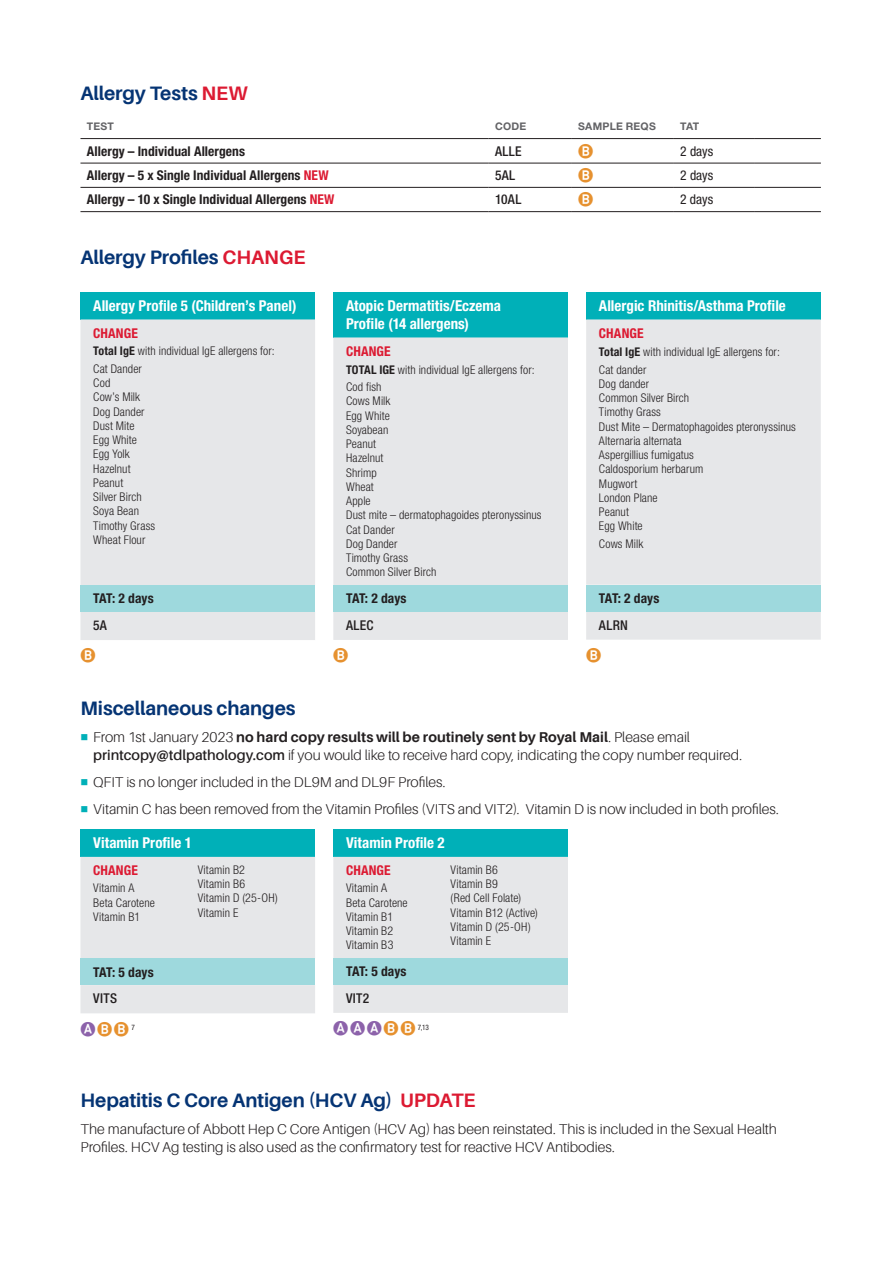
<style>
.page{position:relative;width:893px;height:1263px;background:#fff}
.page>*{position:absolute;margin:0;border:0;box-sizing:border-box;transform-origin:0 0}
.t1{font:700 19.5px "Aileron";letter-spacing:-.005em;color:#053474}
.t2{font:700 condensed 15px/18px "Helvetica Neue LT Std";color:#fff}
.t3{font:300 14.25px/18px "Aileron";letter-spacing:-.005em;color:#231f20}
.t4{font:700 condensed 13.5px "Helvetica Neue LT Std";letter-spacing:.005em;color:#231f20}
.t5{font:700 condensed 13.5px "Helvetica Neue LT Std";letter-spacing:.01em;color:#dc1a32}
.t6{font:500 condensed 13.5px "Helvetica Neue LT Std";letter-spacing:.025em;color:#231f20}
.t7{font:condensed 13.5px "Helvetica Neue LT Std";letter-spacing:.005em;color:#231f20}
.t8{font:700 13.5px "News Gothic BTDOTS";color:#e6912f}
.t9{font:300 condensed 12px/14.2px "Helvetica Neue LT Std";letter-spacing:.01em;color:#231f20}
.t10{font:700 10.5px "Helvetica Neue LT Std";letter-spacing:.02em;color:#636366}
.t11{font:condensed 7.5px "Helvetica Neue LT Std";color:#231f20;scale:.96 1}
.s1{color:#dc1a32}
.s2{font-weight:700}
.s3{font-weight:600}
.s4{color:#8c62aa}
.s5{font-family:"News Gothic BTDOTS";font-weight:700;font-stretch:normal;font-size:13.5px;color:#8c62aa}
.s6{font-family:"News Gothic BTDOTS";font-weight:700;font-stretch:normal;font-size:13.5px;color:#e6912f}
</style>
<div class="page">
<hr style="left:80px;top:138px;width:409px;height:1px;background:#231f20">
<hr style="left:489px;top:138px;width:83px;height:1px;background:#231f20">
<hr style="left:572px;top:138px;width:102px;height:1px;background:#231f20">
<hr style="left:674px;top:138px;width:81px;height:1px;background:#231f20">
<hr style="left:755px;top:138px;width:66px;height:1px;background:#231f20">
<hr style="left:80px;top:163px;width:409px;height:1px;background:#231f20">
<hr style="left:489px;top:163px;width:83px;height:1px;background:#231f20">
<hr style="left:572px;top:163px;width:102px;height:1px;background:#231f20">
<hr style="left:674px;top:163px;width:81px;height:1px;background:#231f20">
<hr style="left:755px;top:163px;width:66px;height:1px;background:#231f20">
<hr style="left:80px;top:187px;width:409px;height:1px;background:#231f20">
<hr style="left:489px;top:187px;width:83px;height:1px;background:#231f20">
<hr style="left:572px;top:187px;width:102px;height:1px;background:#231f20">
<hr style="left:674px;top:187px;width:81px;height:1px;background:#231f20">
<hr style="left:755px;top:187px;width:66px;height:1px;background:#231f20">
<hr style="left:80px;top:211px;width:409px;height:1px;background:#231f20">
<hr style="left:489px;top:211px;width:83px;height:1px;background:#231f20">
<hr style="left:572px;top:211px;width:102px;height:1px;background:#231f20">
<hr style="left:674px;top:211px;width:81px;height:1px;background:#231f20">
<hr style="left:755px;top:211px;width:66px;height:1px;background:#231f20">
<div style="left:80px;top:292px;width:235px;height:27px;background:#00b0b8"></div>
<div style="left:80px;top:319px;width:235px;height:321px;background:#e6e7e9"></div>
<div style="left:80px;top:585px;width:235px;height:27px;background:#9ed9dd"></div>
<div style="left:93px;top:364px;width:209px;height:180px;background:#e6e7e9"></div>
<div style="left:333px;top:292px;width:235px;height:45px;background:#00b0b8"></div>
<div style="left:333px;top:337px;width:235px;height:303px;background:#e6e7e9"></div>
<div style="left:333px;top:585px;width:235px;height:27px;background:#9ed9dd"></div>
<div style="left:586px;top:292px;width:235px;height:27px;background:#00b0b8"></div>
<div style="left:586px;top:319px;width:235px;height:321px;background:#e6e7e9"></div>
<div style="left:586px;top:585px;width:235px;height:26px;background:#9ed9dd"></div>
<div style="left:80px;top:829px;width:235px;height:28px;background:#00b0b8"></div>
<svg style="left:80px;top:857px;width:235px;height:156px"></svg>
<div style="left:333px;top:829px;width:235px;height:28px;background:#00b0b8"></div>
<svg style="left:333px;top:857px;width:235px;height:156px"></svg>
<h1 class="t1" style="left:80px;top:82px;width:169px">Allergy Tests <span class="s1">NEW</span></h1>
<p class="t10" style="left:87px;top:120px;width:29px">TEST</p>
<p class="t10" style="left:495px;top:120px;width:33px">CODE</p>
<p class="t10" style="left:578px;top:120px;width:79px">SAMPLE REQS</p>
<p class="t10" style="left:680px;top:120px;width:21px">TAT</p>
<p class="t4" style="left:87px;top:143px;width:160px">Allergy – Individual Allergens</p>
<p class="t6" style="left:495px;top:143px;width:28px">ALLE</p>
<p class="t8" style="left:578px;top:143px;width:17px">B</p>
<p class="t7" style="left:680px;top:143px;width:35px">2 days</p>
<p class="t4" style="left:87px;top:167px;width:243px">Allergy – 5 x Single Individual Allergens <span class="s1">NEW</span></p>
<p class="t6" style="left:495px;top:167px;width:22px">5AL</p>
<p class="t8" style="left:578px;top:167px;width:17px">B</p>
<p class="t7" style="left:680px;top:167px;width:35px">2 days</p>
<p class="t4" style="left:87px;top:191px;width:249px">Allergy – 10 x Single Individual Allergens <span class="s1">NEW</span></p>
<p class="t6" style="left:495px;top:191px;width:28px">10AL</p>
<p class="t8" style="left:578px;top:191px;width:17px">B</p>
<p class="t7" style="left:680px;top:192px;width:35px">2 days</p>
<h1 class="t1" style="left:80px;top:246px;width:226px">Allergy Profiles <span class="s1">CHANGE</span></h1>
<p class="t2" style="left:93px;top:296px;width:205px">Allergy Profile 5 (Children’s Panel)</p>
<p class="t5" style="left:93px;top:325px;width:46px">CHANGE</p>
<p class="t9" style="left:93px;top:342px;width:183px;line-height:17.7px"><span class="s2">Total IgE</span> with individual IgE allergens for:<br>Cat Dander</p>
<p class="t9" style="left:93px;top:376px;width:64px">Cod<br>Cow’s Milk<br>Dog Dander<br>Dust Mite<br>Egg White<br>Egg Yolk<br>Hazelnut<br>Peanut<br>Silver Birch<br>Soya Bean<br>Timothy Grass<br>Wheat Flour</p>
<p class="t4" style="left:93px;top:590px;width:62px">TAT: 2 days</p>
<p class="t6" style="left:93px;top:617px;width:15px">5A</p>
<p class="t8" style="left:80px;top:647px;width:17px">B</p>
<p class="t2" style="left:346px;top:296px;width:157px">Atopic Dermatitis/Eczema<br>Profile (14 allergens)</p>
<p class="t5" style="left:346px;top:343px;width:46px">CHANGE</p>
<p class="t9" style="left:346px;top:361px;width:190px;line-height:17.4px"><span class="s2">TOTAL IGE</span> with individual IgE allergens for:<br>Cod fish</p>
<p class="t9" style="left:346px;top:394px;width:197px">Cows Milk<br>Egg White<br>Soyabean<br>Peanut<br>Hazelnut<br>Shrimp<br>Wheat<br>Apple<br>Dust mite – dermatophagoides pteronyssinus<br>Cat Dander<br>Dog Dander<br>Timothy Grass<br>Common Silver Birch</p>
<p class="t4" style="left:346px;top:590px;width:62px">TAT: 2 days</p>
<p class="t6" style="left:346px;top:617px;width:29px">ALEC</p>
<p class="t8" style="left:333px;top:647px;width:17px">B</p>
<p class="t2" style="left:599px;top:296px;width:188px">Allergic Rhinitis/Asthma Profile</p>
<p class="t5" style="left:599px;top:325px;width:46px">CHANGE</p>
<p class="t9" style="left:599px;top:343px;width:183px;line-height:17.4px"><span class="s2">Total IgE</span> with individual IgE allergens for:<br>Cat dander</p>
<p class="t9" style="left:599px;top:376px;width:198px">Dog dander<br>Common Silver Birch<br>Timothy Grass<br>Dust Mite – Dermatophagoides pteronyssinus<br>Alternaria alternata<br>Aspergillius fumigatus<br>Caldosporium herbarum<br>Mugwort<br>London Plane<br>Peanut<br>Egg White</p>
<p class="t9" style="left:599px;top:536px;width:46px">Cows Milk</p>
<p class="t4" style="left:599px;top:590px;width:62px">TAT: 2 days</p>
<p class="t6" style="left:599px;top:617px;width:30px">ALRN</p>
<p class="t8" style="left:586px;top:647px;width:17px">B</p>
<h1 class="t1" style="left:80px;top:697px;width:217px">Miscellaneous changes</h1>
<p class="t3" style="left:93px;top:728px;width:650px">From 1st January 2023 <span class="s2">no hard copy results will be routinely sent by Royal Mail</span>. Please email <span class="s3">printcopy@tdlpathology.com</span> if you would like to receive hard copy, indicating the copy number required.</p>
<p class="t3" style="left:93px;top:769px;width:687px;line-height:27px">QFIT is no longer included in the DL9M and DL9F Profiles.<br>Vitamin C has been removed from the Vitamin Profiles (VITS and VIT2). Vitamin D is now included in both profiles.</p>
<p class="t2" style="left:93px;top:834px;width:100px">Vitamin Profile 1</p>
<p class="t5" style="left:93px;top:862px;width:46px">CHANGE</p>
<p class="t9" style="left:93px;top:881px;width:63px">Vitamin A<br>Beta Carotene<br>Vitamin B1</p>
<p class="t2" style="left:346px;top:834px;width:100px">Vitamin Profile 2</p>
<p class="t5" style="left:346px;top:862px;width:46px">CHANGE</p>
<p class="t9" style="left:346px;top:881px;width:63px">Vitamin A<br>Beta Carotene<br>Vitamin B1<br>Vitamin B2<br>Vitamin B3</p>
<p class="t9" style="left:451px;top:862px;width:89px">Vitamin B6<br>Vitamin B9<br>(Red Cell Folate)<br>Vitamin B12 (Active)<br>Vitamin D (25-OH)<br>Vitamin E</p>
<p class="t9" style="left:198px;top:862px;width:82px">Vitamin B2<br>Vitamin B6<br>Vitamin D (25-OH)<br>Vitamin E</p>
<p class="t4" style="left:93px;top:963px;width:62px">TAT: 5 days</p>
<p class="t6" style="left:93px;top:990px;width:25px">VITS</p>
<p class="t8" style="left:80px;top:1021px;width:56px"><span class="s4">A</span>BB <sup>7</sup></p>
<p class="t4" style="left:346px;top:963px;width:62px">TAT: 5 days</p>
<p class="t6" style="left:346px;top:990px;width:25px">VIT2</p>
<p class="t11" style="left:333px;top:1022px;width:101px"><span class="s5">AAA</span><span class="s6">BB</span> 7,13</p>
<h1 class="t1" style="left:80px;top:1090px;width:397px">Hepatitis C Core Antigen (HCV Ag) <span class="s1">UPDATE</span></h1>
<p class="t3" style="left:80px;top:1121px;width:698px;line-height:17.2px">The manufacture of Abbott Hep C Core Antigen (HCV Ag) has been reinstated. This is included in the Sexual Health<br>Profiles. HCV Ag testing is also used as the confirmatory test for reactive HCV Antibodies.</p>
</div>
